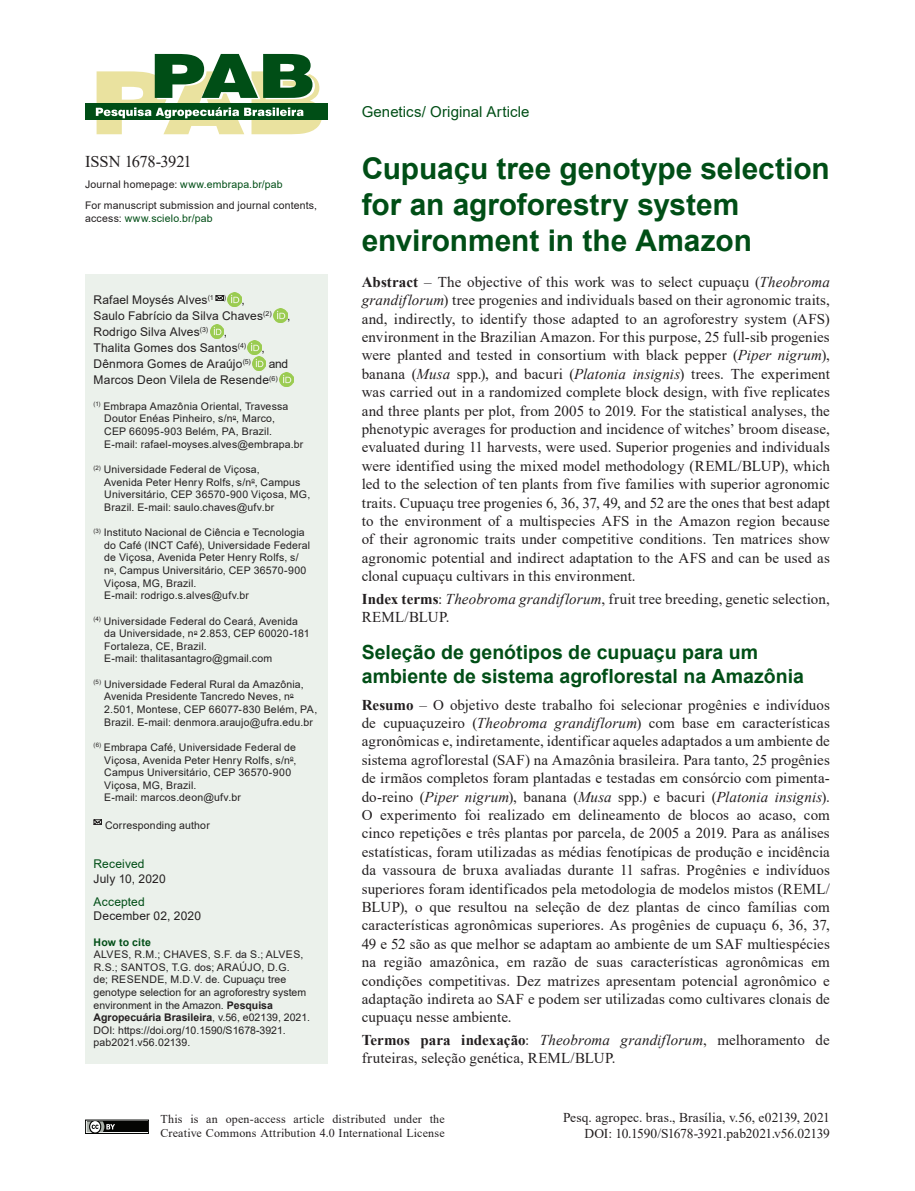
<style>
.page{position:relative;width:915px;height:1191px;background:#fff}
.page>*{position:absolute;margin:0;border:0;box-sizing:border-box;transform-origin:0 0}
.t1{font:700 29.85px/36.2px "Arial";letter-spacing:-.005em;color:#004e16}
.t2{font:700 19.5px/23.9px "Arial";color:#004e16}
.t3{font:16.5px "Times New Roman";letter-spacing:-.03em;color:#231f20}
.t4{font:15px/18.5px "Times New Roman";letter-spacing:.005em;color:#231f20;text-align:justify}
.t5{font:15px "Arial";letter-spacing:.005em;color:#004e16}
.t6{font:13.5px/16.2px "Times New Roman";letter-spacing:.005em;color:#231f20;text-align:right}
.t7{font:12px/16px "Arial";letter-spacing:.01em;color:#231f20}
.t8{font:12px/14.4px "Times New Roman";letter-spacing:.015em;color:#231f20}
.t9{font:12px "Arial";letter-spacing:.01em;color:#004e16}
.t10{font:10.5px/12.6px "Arial";letter-spacing:.015em;color:#231f20}
.t11{font:10.5px "Arial";letter-spacing:.02em;color:#004e16}
.t12{font:700 10.5px "Arial";letter-spacing:.02em;color:#004e16}
.t13{font:6.9px "Arial";color:#231f20}
.s1{color:#004e16}
.s2{color:#231f20}
.s3{font-weight:700}
.s4{font-style:italic}
</style>
<div class="page">
<div style="left:85px;top:1119px;width:64px;height:15px;border:1px solid #040503"></div>
<div style="left:87px;top:1121px;width:60px;height:11px;background:#040503"></div>
<svg style="left:85px;top:1119px;width:30px;height:15px"></svg>
<div style="left:85px;top:104px;width:242px;height:16px;background:#004e16"></div>
<svg style="left:96px;top:54px;width:226px;height:80px"></svg>
<div style="left:85px;top:274px;width:242px;height:789px;background:#ebf1eb"></div>
<svg style="left:215px;top:293px;width:26px;height:13px"></svg>
<img style="left:273px;top:309px;width:14px;height:13px">
<img style="left:210px;top:325px;width:14px;height:13px">
<svg style="left:248px;top:341px;width:13px;height:13px"></svg>
<img style="left:252px;top:357px;width:14px;height:13px">
<img style="left:279px;top:373px;width:14px;height:13px">
<svg style="left:94px;top:819px;width:8px;height:5px"></svg>
<p class="t3" style="left:85px;top:150px;width:108px">ISSN 1678-3921</p>
<p class="t10" style="left:85px;top:174px;width:233px;line-height:21.1px">Journal homepage: <span class="s1">www.embrapa.br/pab<br></span>For manuscript submission and journal contents,</p>
<p class="t11" style="left:85px;top:211px;width:129px"><span class="s2">access:</span> www.scielo.br/pab</p>
<p class="t7" style="left:94px;top:292px;width:121px">Rafael Moysés Alves<sup>(1</sup></p>
<p class="t13" style="left:224px;top:293px;width:4px">)</p>
<p class="t7" style="left:94px;top:292px;width:179px;text-indent:148px">,<br>Saulo Fabrício da Silva Chaves<sup>(2)</sup></p>
<p class="t7" style="left:94px;top:324px;width:116px">Rodrigo Silva Alves<sup>(3)</sup></p>
<p class="t7" style="left:94px;top:324px;width:154px;text-indent:130px">,<br>Thalita Gomes dos Santos<sup>(4)</sup></p>
<p class="t7" style="left:261px;top:340px;width:5px">,</p>
<p class="t7" style="left:287px;top:308px;width:5px">,</p>
<p class="t7" style="left:94px;top:356px;width:159px">Dênmora Gomes de Araújo<sup>(5)</sup></p>
<p class="t7" style="left:94px;top:356px;width:196px;text-indent:175px">and<br>Marcos Deon Vilela de Resende<sup>(6)</sup></p>
<p class="t10" style="left:104px;top:400px;width:200px;text-indent:-11px"><sup>(1)</sup> Embrapa Amazônia Oriental, Travessa Doutor Enéas Pinheiro, s/n<sup>o</sup>, Marco,<br>CEP 66095-903 Belém, PA, Brazil.<br>E-mail: rafael-moyses.alves@embrapa.br</p>
<p class="t10" style="left:104px;top:463px;width:207px;text-indent:-11px"><sup>(2)</sup> Universidade Federal de Viçosa,<br>Avenida Peter Henry Rolfs, s/n<sup>o</sup>, Campus Universitário, CEP 36570-900 Viçosa, MG, Brazil. E-mail: saulo.chaves@ufv.br</p>
<p class="t10" style="left:104px;top:526px;width:207px;text-indent:-11px"><sup>(3)</sup> Instituto Nacional de Ciência e Tecnologia do Café (INCT Café), Universidade Federal de Viçosa, Avenida Peter Henry Rolfs, s/ n<sup>o</sup>, Campus Universitário, CEP 36570-900<br>Viçosa, MG, Brazil.<br>E-mail: rodrigo.s.alves@ufv.br</p>
<p class="t10" style="left:104px;top:614px;width:207px;text-indent:-11px"><sup>(4)</sup> Universidade Federal do Ceará, Avenida da Universidade, n<sup>o</sup> 2.853, CEP 60020-181<br>Fortaleza, CE, Brazil.<br>E-mail: thalitasantagro@gmail.com</p>
<p class="t10" style="left:104px;top:677px;width:214px;text-indent:-11px"><sup>(5)</sup> Universidade Federal Rural da Amazônia, Avenida Presidente Tancredo Neves, n<sup>o </sup>2.501, Montese, CEP 66077-830 Belém, PA, Brazil. E-mail: denmora.araujo@ufra.edu.br</p>
<p class="t10" style="left:104px;top:741px;width:193px;text-indent:-11px"><sup>(6)</sup> Embrapa Café, Universidade Federal de Viçosa, Avenida Peter Henry Rolfs, s/n<sup>o</sup>, Campus Universitário, CEP 36570-900<br>Viçosa, MG, Brazil.<br>E-mail: marcos.deon@ufv.br</p>
<p class="t10" style="left:105px;top:818px;width:106px">Corresponding author</p>
<p class="t9" style="left:94px;top:856px;width:52px">Received</p>
<p class="t7" style="left:94px;top:870px;width:74px">July 10, 2020</p>
<p class="t9" style="left:94px;top:893px;width:53px">Accepted</p>
<p class="t7" style="left:94px;top:908px;width:109px">December 02, 2020</p>
<p class="t12" style="left:94px;top:934px;width:59px">How to cite</p>
<p class="t10" style="left:94px;top:948px;width:218px">ALVES, R.M.; CHAVES, S.F. da S.; ALVES, R.S.; SANTOS, T.G. dos; ARAÚJO, D.G.<br>de; RESENDE, M.D.V. de. Cupuaçu tree genotype selection for an agroforestry system environment in the Amazon. <span class="s3">Pesquisa Agropecuária Brasileira</span>, v.56, e02139, 2021.<br>DOI: https://doi.org/10.1590/S1678-3921. pab2021.v56.02139.</p>
<p class="t5" style="left:361px;top:102px;width:169px">Genetics/ Original Article</p>
<h1 class="t1" style="left:361px;top:151px;width:469px">Cupuaçu tree genotype selection for an agroforestry system environment in the Amazon</h1>
<p class="t4" style="left:361px;top:272px;width:469px"><span class="s3">Abstract</span> – The objective of this work was to select cupuaçu (<span class="s4">Theobroma grandiflorum</span>) tree progenies and individuals based on their agronomic traits, and, indirectly, to identify those adapted to an agroforestry system (AFS) environment in the Brazilian Amazon. For this purpose, 25 full-sib progenies were planted and tested in consortium with black pepper (<span class="s4">Piper nigrum</span>), banana (<span class="s4">Musa</span> spp.), and bacuri (<span class="s4">Platonia insignis</span>) trees. The experiment was carried out in a randomized complete block design, with five replicates and three plants per plot, from 2005 to 2019. For the statistical analyses, the phenotypic averages for production and incidence of witches’ broom disease, evaluated during 11 harvests, were used. Superior progenies and individuals were identified using the mixed model methodology (REML/BLUP), which led to the selection of ten plants from five families with superior agronomic traits. Cupuaçu tree progenies 6, 36, 37, 49, and 52 are the ones that best adapt to the environment of a multispecies AFS in the Amazon region because of their agronomic traits under competitive conditions. Ten matrices show agronomic potential and indirect adaptation to the AFS and can be used as clonal cupuaçu cultivars in this environment.</p>
<p class="t4" style="left:361px;top:589px;width:469px"><span class="s3">Index terms</span>: <span class="s4">Theobroma grandiflorum</span>, fruit tree breeding, genetic selection,<br>REML/BLUP.</p>
<h2 class="t2" style="left:361px;top:640px;width:443px">Seleção de genótipos de cupuaçu para um ambiente de sistema agroflorestal na Amazônia</h2>
<p class="t4" style="left:361px;top:695px;width:469px"><span class="s3">Resumo</span> – O objetivo deste trabalho foi selecionar progênies e indivíduos de cupuaçuzeiro (<span class="s4">Theobroma grandiflorum</span>) com base em características agronômicas e, indiretamente, identificar aqueles adaptados a um ambiente de sistema agroflorestal (SAF) na Amazônia brasileira. Para tanto, 25 progênies de irmãos completos foram plantadas e testadas em consórcio com pimenta&shy;do-reino (<span class="s4">Piper nigrum</span>), banana (<span class="s4">Musa</span> spp.) e bacuri (<span class="s4">Platonia insignis</span>).<br>O experimento foi realizado em delineamento de blocos ao acaso, com cinco repetições e três plantas por parcela, de 2005 a 2019. Para as análises estatísticas, foram utilizadas as médias fenotípicas de produção e incidência da vassoura de bruxa avaliadas durante 11 safras. Progênies e indivíduos superiores foram identificados pela metodologia de modelos mistos (REML/ BLUP), o que resultou na seleção de dez plantas de cinco famílias com características agronômicas superiores. As progênies de cupuaçu 6, 36, 37, 49 e 52 são as que melhor se adaptam ao ambiente de um SAF multiespécies na região amazônica, em razão de suas características agronômicas em condições competitivas. Dez matrizes apresentam potencial agronômico e adaptação indireta ao SAF e podem ser utilizadas como cultivares clonais de cupuaçu nesse ambiente.</p>
<p class="t4" style="left:361px;top:1030px;width:469px"><span class="s3">Termos para indexação</span>: <span class="s4">Theobroma grandiflorum</span>, melhoramento de fruteiras, seleção genética, REML/BLUP.</p>
<p class="t8" style="left:160px;top:1111px;width:286px">This is an open-access article distributed under the<br>Creative Commons Attribution 4.0 International License</p>
<p class="t6" style="left:563px;top:1109px;width:268px">Pesq. agropec. bras., Brasília, v.56, e02139, 2021<br>DOI: 10.1590/S1678-3921.pab2021.v56.02139</p>
</div>
